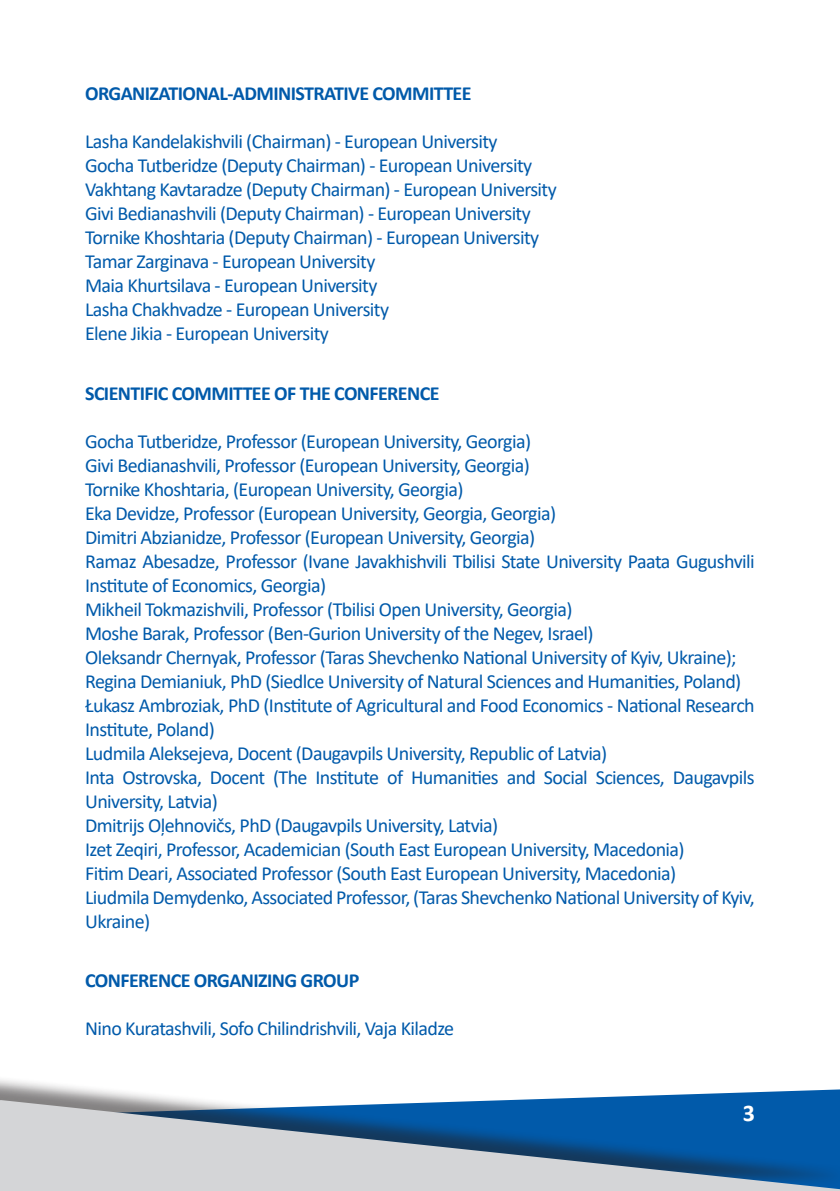
<style>
.page{position:relative;width:840px;height:1191px;background:#fff}
.page>*{position:absolute;margin:0;border:0;box-sizing:border-box;transform-origin:0 0}
.t1{font:700 24px "Calibri";color:#fff}
.t2{font:20px/24px "Calibri";letter-spacing:-.03em;color:#015aaa}
.t3{font:700 20px "Calibri";letter-spacing:-.03em;color:#015aaa}
</style>
<div class="page">
<div style="left:0;top:1075px;width:839px;height:112px;background:#231f20;opacity:.56"></div>
<svg style="left:1px;top:1100px;width:838px;height:91px;fill:#d4d5d7"></svg>
<svg style="left:0;top:1089px;width:1px;height:102px"></svg>
<p class="t3" style="left:85px;top:79px;width:388px">ORGANIZATIONAL-ADMINISTRATIVE COMMITTEE</p>
<p class="t2" style="left:85px;top:129px;width:413px">Lasha Kandelakishvili (Chairman) - European University</p>
<p class="t2" style="left:85px;top:153px;width:448px">Gocha Tutberidze (Deputy Chairman) - European University</p>
<p class="t2" style="left:85px;top:177px;width:473px">Vakhtang Kavtaradze (Deputy Chairman) - European University</p>
<p class="t2" style="left:85px;top:201px;width:447px">Givi Bedianashvili (Deputy Chairman) - European University</p>
<p class="t2" style="left:85px;top:225px;width:455px">Tornike Khoshtaria (Deputy Chairman) - European University</p>
<p class="t2" style="left:85px;top:249px;width:292px">Tamar Zarginava - European University</p>
<p class="t2" style="left:85px;top:273px;width:293px">Maia Khurtsilava - European University</p>
<p class="t2" style="left:85px;top:297px;width:305px">Lasha Chakhvadze - European University</p>
<p class="t2" style="left:85px;top:321px;width:245px">Elene Jikia - European University</p>
<p class="t3" style="left:85px;top:379px;width:355px">SCIENTIFIC COMMITTEE OF THE CONFERENCE</p>
<p class="t2" style="left:85px;top:428px;width:447px">Gocha Tutberidze, Professor (European University, Georgia)</p>
<p class="t2" style="left:85px;top:452px;width:446px">Givi Bedianashvili, Professor (European University, Georgia)</p>
<p class="t2" style="left:85px;top:476px;width:379px">Tornike Khoshtaria, (European University, Georgia)</p>
<p class="t2" style="left:85px;top:500px;width:472px">Eka Devidze, Professor (European University, Georgia, Georgia)</p>
<p class="t2" style="left:85px;top:524px;width:451px">Dimitri Abzianidze, Professor (European University, Georgia)</p>
<p class="t2" style="left:85px;top:548px;width:670px">Ramaz Abesadze, Professor (Ivane Javakhishvili Tbilisi State University Paata Gugushvili<br>Institute of Economics, Georgia)</p>
<p class="t2" style="left:85px;top:596px;width:488px">Mikheil Tokmazishvili, Professor (Tbilisi Open University, Georgia)</p>
<p class="t2" style="left:85px;top:620px;width:509px">Moshe Barak, Professor (Ben-Gurion University of the Negev, Israel)</p>
<p class="t2" style="left:85px;top:644px;width:652px">Oleksandr Chernyak, Professor (Taras Shevchenko National University of Kyiv, Ukraine);</p>
<p class="t2" style="left:85px;top:668px;width:657px">Regina Demianiuk, PhD (Siedlce University of Natural Sciences and Humanities, Poland)</p>
<p class="t2" style="left:85px;top:692px;width:670px">Łukasz Ambroziak, PhD (Institute of Agricultural and Food Economics - National Research<br>Institute, Poland)</p>
<p class="t2" style="left:85px;top:740px;width:523px">Ludmila Aleksejeva, Docent (Daugavpils University, Republic of Latvia)</p>
<p class="t2" style="left:85px;top:764px;width:670px">Inta Ostrovska, Docent (The Institute of Humanities and Social Sciences, Daugavpils<br>University, Latvia)</p>
<p class="t2" style="left:85px;top:812px;width:414px">Dmitrijs Oļehnovičs, PhD (Daugavpils University, Latvia)</p>
<p class="t2" style="left:85px;top:836px;width:600px">Izet Zeqiri, Professor, Academician (South East European University, Macedonia)</p>
<p class="t2" style="left:85px;top:860px;width:592px">Fitim Deari, Associated Professor (South East European University, Macedonia)</p>
<p class="t2" style="left:85px;top:884px;width:670px">Liudmila Demydenko, Associated Professor, (Taras Shevchenko National University of Kyiv,<br>Ukraine)</p>
<p class="t3" style="left:85px;top:966px;width:275px">CONFERENCE ORGANIZING GROUP</p>
<p class="t2" style="left:85px;top:1016px;width:370px">Nino Kuratashvili, Sofo Chilindrishvili, Vaja Kiladze</p>
<p class="t1" style="left:742px;top:1095px;width:14px">3</p>
</div>
